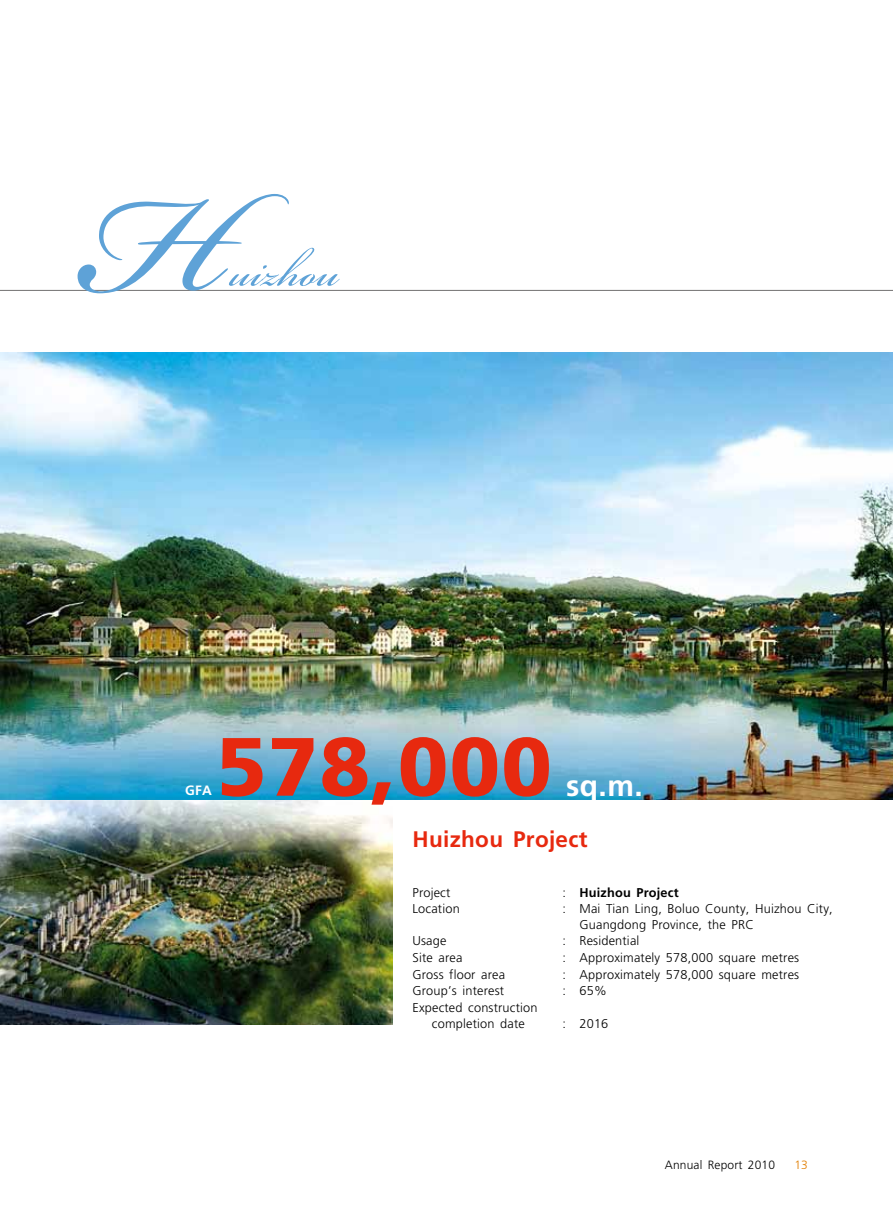
<style>
.page{position:relative;width:893px;height:1212px;background:#fff}
.page>*{position:absolute;margin:0;border:0;box-sizing:border-box;transform-origin:0 0}
.t1{font:221.4px "Bickham Script Pro";color:#5ea2d7}
.t2{font:900 82.5px "Frutiger LT Std";letter-spacing:.015em;color:#e7290f}
.t3{font:66.15px "Bickham Script Pro";letter-spacing:.01em;color:#5ea2d7}
.t4{font:700 30px "Frutiger LT Std";color:#fff}
.t5{font:700 22.5px "Frutiger LT Std";letter-spacing:.015em;color:#e7290f}
.t6{font:700 13.5px "Frutiger LT Std";color:#fff}
.t7{font:300 12.75px/15.8px "Frutiger LT Std";letter-spacing:.015em;color:#000}
.t8{font:700 12.75px "Frutiger LT Std";letter-spacing:.015em;color:#000}
.t9{font:300 12px "Frutiger LT Std";letter-spacing:.015em;color:#000}
.t10{font:300 12px "Frutiger LT Std";color:#e17e00}
.s1{font-weight:300}
</style>
<div class="page">
<img style="left:0;top:799px;width:392px;height:226px">
<img style="left:0;top:353px;width:893px;height:446px">
<hr style="left:0;top:290px;width:893px;height:1px;background:#727171">
<h1 class="t1" style="left:82px;top:83px;width:145px">H</h1>
<h3 class="t3" style="left:231px;top:224px;width:108px">uizhou</h3>
<p class="t6" style="left:185px;top:782px;width:28px">GFA</p>
<h2 class="t2" style="left:216px;top:717px;width:337px">578,000</h2>
<h3 class="t4" style="left:566px;top:768px;width:78px">sq.m.</h3>
<h3 class="t5" style="left:412px;top:825px;width:177px">Huizhou Project</h3>
<p class="t7" style="left:412px;top:884px;width:39px">Project</p>
<p class="t8" style="left:562px;top:884px;width:118px"><span class="s1">:</span> Huizhou Project</p>
<p class="t7" style="left:412px;top:901px;width:49px">Location</p>
<p class="t7" style="left:579px;top:901px;width:255px;text-indent:-17px">: Mai Tian Ling, Boluo County, Huizhou City,<br>Guangdong Province, the PRC</p>
<p class="t7" style="left:412px;top:933px;width:36px">Usage</p>
<p class="t7" style="left:562px;top:933px;width:78px">: Residential</p>
<p class="t7" style="left:412px;top:950px;width:51px">Site area</p>
<p class="t7" style="left:562px;top:950px;width:238px">: Approximately 578,000 square metres</p>
<p class="t7" style="left:412px;top:966px;width:94px">Gross floor area</p>
<p class="t7" style="left:562px;top:966px;width:238px">: Approximately 578,000 square metres</p>
<p class="t7" style="left:412px;top:983px;width:93px">Group’s interest</p>
<p class="t7" style="left:562px;top:983px;width:46px">: 65%</p>
<p class="t7" style="left:412px;top:1000px;width:127px;text-align:center">Expected construction completion date</p>
<p class="t7" style="left:562px;top:1015px;width:47px">: 2016</p>
<p class="t9" style="left:665px;top:1158px;width:112px">Annual Report 2010</p>
<p class="t10" style="left:794px;top:1158px;width:15px">13</p>
</div>
